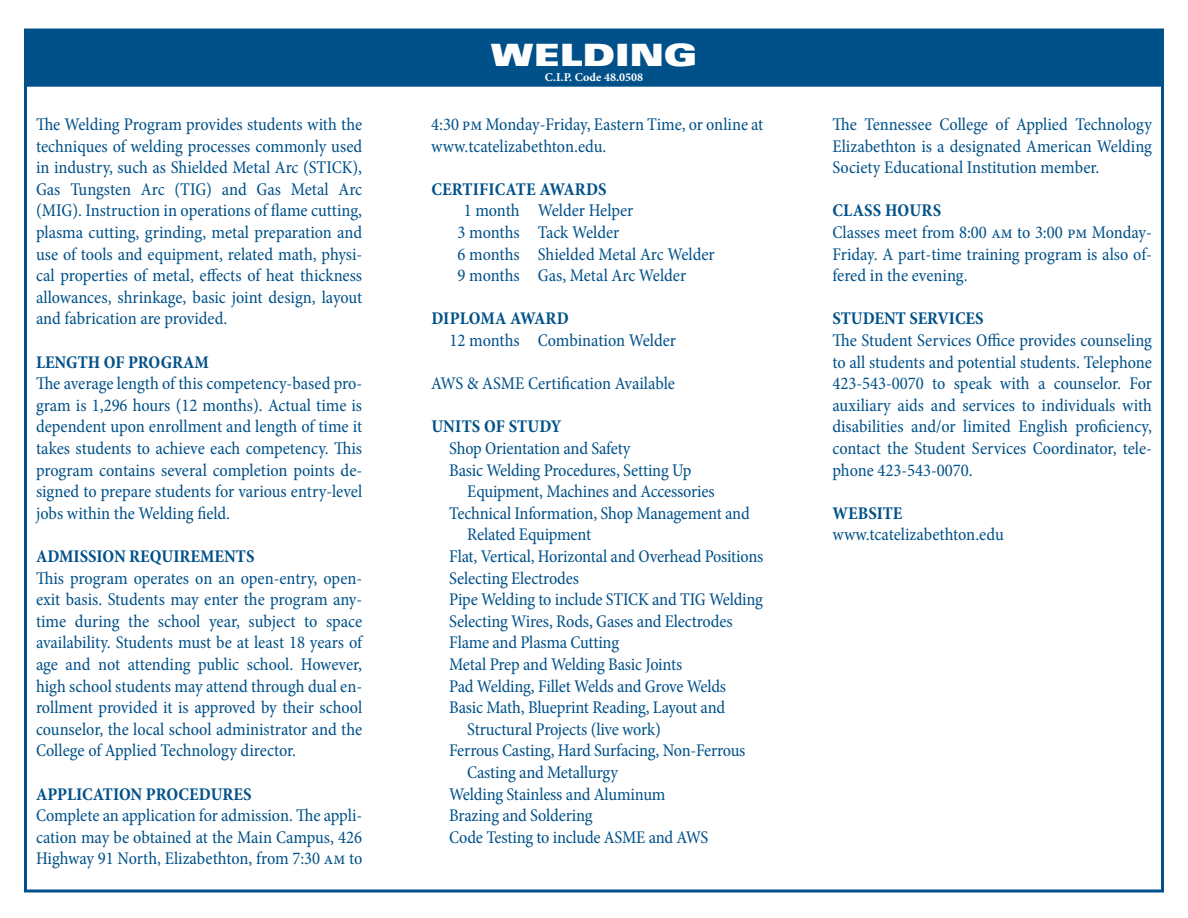
<style>
.page{position:relative;width:1188px;height:918px;background:#fff}
.page>*{position:absolute;margin:0;border:0;box-sizing:border-box;transform-origin:0 0}
.t1{font:30.75px "Univers LT Std X Black Ex";color:#fff}
.t2{font:condensed 18px/21.6px "Minion Pro";letter-spacing:-.01em;color:#005189;text-align:justify}
.t3{font:700 condensed 18px "Minion Pro";color:#005189}
.t4{font:700 12px "Minion Pro";color:#fff}
</style>
<div class="page">
<div style="left:26px;top:30px;width:1136px;height:55px;background:#005189"></div>
<div style="left:24px;top:28px;width:1140px;height:59px;border:3px solid #005189"></div>
<p class="t2" style="left:36px;top:114px;width:328px">The Welding Program provides students with the techniques of welding processes commonly used in industry, such as Shielded Metal Arc (STICK), Gas Tungsten Arc (TIG) and Gas Metal Arc (MIG). Instruction in operations of flame cutting, plasma cutting, grinding, metal preparation and use of tools and equipment, related math, physi&shy;cal properties of metal, effects of heat thickness allowances, shrinkage, basic joint design, layout and fabrication are provided.</p>
<p class="t3" style="left:36px;top:350px;width:174px">LENGTH OF PROGRAM</p>
<p class="t2" style="left:36px;top:373px;width:328px">The average length of this competency-based pro&shy;gram is 1,296 hours (12 months). Actual time is dependent upon enrollment and length of time it takes students to achieve each competency. This program contains several completion points de&shy;signed to prepare students for various entry-level jobs within the Welding field.</p>
<p class="t3" style="left:36px;top:544px;width:220px">ADMISSION REQUIREMENTS</p>
<p class="t2" style="left:36px;top:567px;width:328px">This program operates on an open-entry, open&shy;exit basis. Students may enter the program any&shy;time during the school year, subject to space availability. Students must be at least 18 years of age and not attending public school. However, high school students may attend through dual en&shy;rollment provided it is approved by their school counselor, the local school administrator and the College of Applied Technology director.</p>
<p class="t3" style="left:36px;top:782px;width:217px">APPLICATION PROCEDURES</p>
<p class="t2" style="left:36px;top:805px;width:328px">Complete an application for admission. The appli&shy;cation may be obtained at the Main Campus, 426<br>Highway 91 North, Elizabethton, from 7:30 am to</p>
<h1 class="t1" style="left:491px;top:36px;width:208px">WELDING</h1>
<p class="t4" style="left:545px;top:69px;width:100px">C.I.P. Code 48.0508</p>
<p class="t2" style="left:431px;top:114px;width:334px">4:30 pm Monday-Friday, Eastern Time, or online at www.tcatelizabethton.edu.</p>
<p class="t3" style="left:431px;top:177px;width:21px">CERTIFICATE</p>
<p class="t3" style="left:539px;top:177px;width:36px">AWARDS</p>
<p class="t2" style="left:458px;top:200px;width:259px;text-align:left;text-indent:6px">1 month Welder Helper<br>3 months Tack Welder<br>6 months Shielded Metal Arc Welder<br>9 months Gas, Metal Arc Welder</p>
<p class="t3" style="left:431px;top:306px;width:16px">DIPLOMA</p>
<p class="t3" style="left:510px;top:306px;width:37px">AWARD</p>
<p class="t2" style="left:450px;top:330px;width:228px">12 months Combination Welder</p>
<p class="t2" style="left:431px;top:373px;width:245px">AWS &amp; ASME Certification Available</p>
<p class="t3" style="left:431px;top:414px;width:23px">UNITS</p>
<p class="t3" style="left:484px;top:414px;width:46px">OF STUD</p>
<p class="t3" style="left:551px;top:414px;width:12px">Y</p>
<p class="t2" style="left:449px;top:438px;width:183px">Shop Orientation and Safety</p>
<p class="t2" style="left:449px;top:459px;width:244px">Basic Welding Procedures, Setting Up</p>
<p class="t2" style="left:467px;top:481px;width:249px">Equipment, Machines and Accessories</p>
<p class="t2" style="left:449px;top:503px;width:302px">Technical Information, Shop Management and</p>
<p class="t2" style="left:467px;top:524px;width:125px">Related Equipment</p>
<p class="t2" style="left:449px;top:546px;width:316px">Flat, Vertical, Horizontal and Overhead Positions</p>
<p class="t2" style="left:449px;top:567px;width:131px">Selecting Electrodes</p>
<p class="t2" style="left:449px;top:589px;width:315px">Pipe Welding to include STICK and TIG Welding</p>
<p class="t2" style="left:449px;top:611px;width:285px">Selecting Wires, Rods, Gases and Electrodes</p>
<p class="t2" style="left:449px;top:632px;width:171px">Flame and Plasma Cutting</p>
<p class="t2" style="left:449px;top:654px;width:235px">Metal Prep and Welding Basic Joints</p>
<p class="t2" style="left:449px;top:675px;width:279px">Pad Welding, Fillet Welds and Grove Welds</p>
<p class="t2" style="left:449px;top:697px;width:277px">Basic Math, Blueprint Reading, Layout and</p>
<p class="t2" style="left:467px;top:719px;width:195px">Structural Projects (live work)</p>
<p class="t2" style="left:449px;top:740px;width:298px">Ferrous Casting, Hard Surfacing, Non-Ferrous</p>
<p class="t2" style="left:467px;top:762px;width:152px">Casting and Metallurgy</p>
<p class="t2" style="left:449px;top:783px;width:218px">Welding Stainless and Aluminum</p>
<p class="t2" style="left:449px;top:805px;width:145px">Brazing and Soldering</p>
<p class="t2" style="left:449px;top:827px;width:261px">Code Testing to include ASME and AWS</p>
<p class="t2" style="left:832px;top:114px;width:321px">The Tennessee College of Applied Technology Elizabethton is a designated American Welding Society Educational Institution member.</p>
<p class="t3" style="left:833px;top:198px;width:21px">CLASS</p>
<p class="t3" style="left:885px;top:198px;width:25px">HOURS</p>
<p class="t2" style="left:832px;top:222px;width:321px">Classes meet from 8:00 am to 3:00 pm Monday-Friday. A part-time training program is also of&shy;fered in the evening.</p>
<p class="t3" style="left:832px;top:306px;width:153px">STUDENT SERVICES</p>
<p class="t2" style="left:832px;top:330px;width:321px">The Student Services Office provides counseling to all students and potential students. Telephone 423-543-0070 to speak with a counselor. For auxiliary aids and services to individuals with disabilities and/or limited English proficiency, contact the Student Services Coordinator, tele&shy;phone 423-543-0070.</p>
<p class="t3" style="left:832px;top:501px;width:72px">WEBSITE</p>
<p class="t2" style="left:832px;top:524px;width:173px">www.tcatelizabethton.edu</p>
</div>
